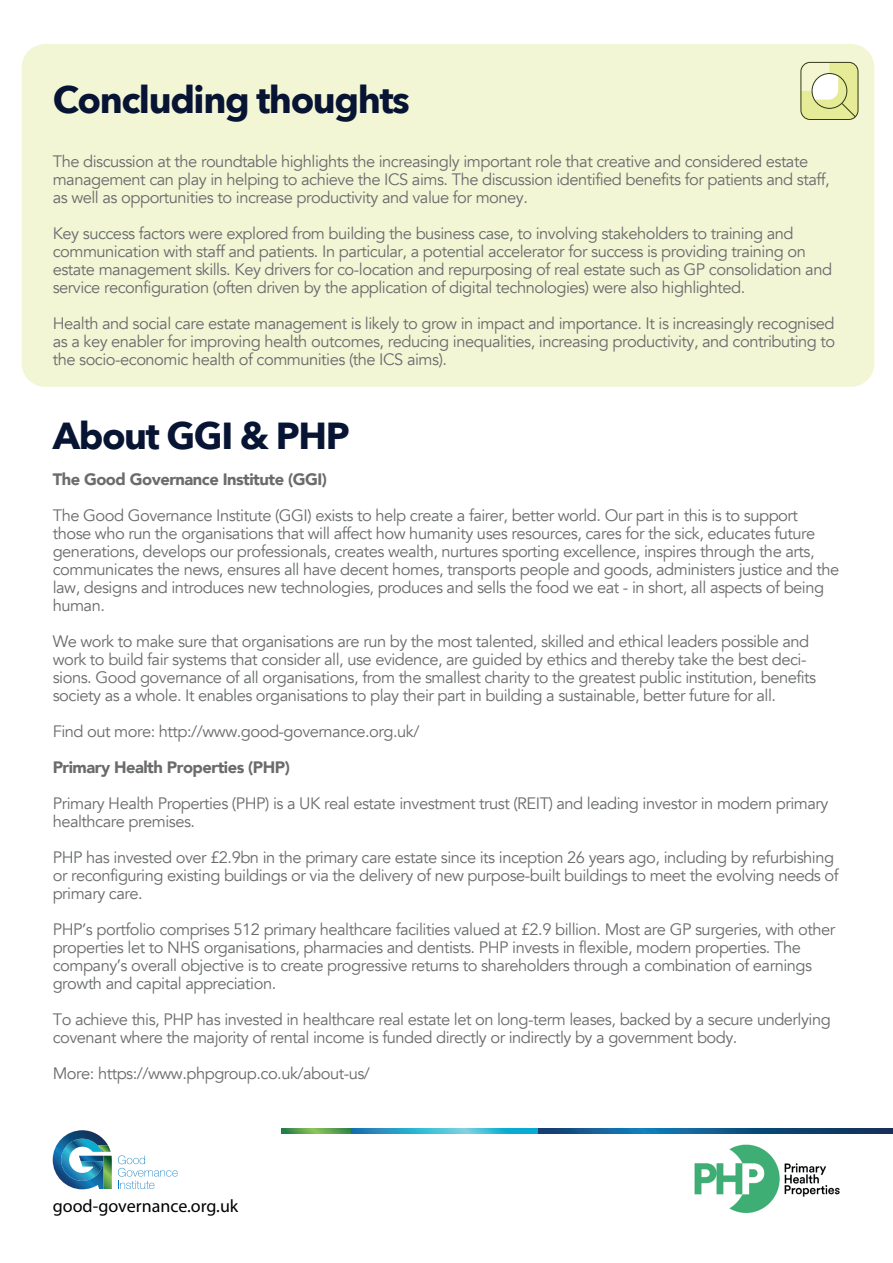
<style>
.page{position:relative;width:893px;height:1263px;background:#fff}
.page>*{position:absolute;margin:0;border:0;box-sizing:border-box;transform-origin:0 0}
.t1{font:700 37.5px "Avenir Next";letter-spacing:-.035em;color:#081433}
.t2{font:18px "Myriad Pro";color:#000001}
.t3{font:16.5px/18px "Avenir";letter-spacing:-.03em;color:#696b6d}
.t4{font:900 16.5px "Avenir";letter-spacing:-.03em;color:#696b6d}
</style>
<div class="page">
<div style="left:22px;top:44px;width:852px;height:343px;background:#f3f6d5;border-radius:24px"></div>
<svg style="left:537px;top:1128px;width:356px;height:5px;background:#105385"></svg>
<svg style="left:351px;top:1128px;width:186px;height:5px"></svg>
<svg style="left:281px;top:1128px;width:70px;height:5px"></svg>
<svg style="left:118px;top:1155px;width:60px;height:34px"></svg>
<svg style="left:53px;top:1130px;width:59px;height:59px"></svg>
<svg style="left:800px;top:62px;width:58px;height:58px"></svg>
<img style="left:694px;top:1145px;width:145px;height:67px">
<h1 class="t1" style="left:53px;top:67px;width:359px">Concluding thoughts</h1>
<p class="t3" style="left:53px;top:153px;width:779px">The discussion at the roundtable highlights the increasingly important role that creative and considered estate management can play in helping to achieve the ICS aims. The discussion identified benefits for patients and staff, as well as opportunities to increase productivity and value for money.</p>
<p class="t3" style="left:53px;top:225px;width:781px">Key success factors were explored from building the business case, to involving stakeholders to training and communication with staff and patients. In particular, a potential accelerator for success is providing training on estate management skills. Key drivers for co-location and repurposing of real estate such as GP consolidation and service reconfiguration (often driven by the application of digital technologies) were also highlighted.</p>
<p class="t3" style="left:53px;top:315px;width:784px;text-align:justify">Health and social care estate management is likely to grow in impact and importance. It is increasingly recognised as a key enabler for improving health outcomes, reducing inequalities, increasing productivity, and contributing to the socio-economic health of communities (the ICS aims).</p>
<h1 class="t1" style="left:53px;top:403px;width:298px">About GGI &amp; PHP</h1>
<p class="t4" style="left:53px;top:465px;width:276px">The Good Governance Institute (GGI)</p>
<p class="t3" style="left:53px;top:507px;width:788px">The Good Governance Institute (GGI) exists to help create a fairer, better world. Our part in this is to support those who run the organisations that will affect how humanity uses resources, cares for the sick, educates future generations, develops our professionals, creates wealth, nurtures sporting excellence, inspires through the arts, communicates the news, ensures all have decent homes, transports people and goods, administers justice and the law, designs and introduces new technologies, produces and sells the food we eat - in short, all aspects of being human.</p>
<p class="t3" style="left:53px;top:633px;width:765px">We work to make sure that organisations are run by the most talented, skilled and ethical leaders possible and work to build fair systems that consider all, use evidence, are guided by ethics and thereby take the best deci&shy;sions. Good governance of all organisations, from the smallest charity to the greatest public institution, benefits society as a whole. It enables organisations to play their part in building a sustainable, better future for all.</p>
<p class="t3" style="left:53px;top:723px;width:368px">Find out more: http://www.good-governance.org.uk/</p>
<p class="t4" style="left:53px;top:753px;width:239px">Primary Health Properties (PHP)</p>
<p class="t3" style="left:53px;top:795px;width:777px">Primary Health Properties (PHP) is a UK real estate investment trust (REIT) and leading investor in modern primary healthcare premises.</p>
<p class="t3" style="left:53px;top:849px;width:787px">PHP has invested over £2.9bn in the primary care estate since its inception 26 years ago, including by refurbishing or reconfiguring existing buildings or via the delivery of new purpose-built buildings to meet the evolving needs of primary care.</p>
<p class="t3" style="left:53px;top:921px;width:784px">PHP’s portfolio comprises 512 primary healthcare facilities valued at £2.9 billion. Most are GP surgeries, with other properties let to NHS organisations, pharmacies and dentists. PHP invests in flexible, modern properties. The company’s overall objective is to create progressive returns to shareholders through a combination of earnings growth and capital appreciation.</p>
<p class="t3" style="left:53px;top:1011px;width:779px">To achieve this, PHP has invested in healthcare real estate let on long-term leases, backed by a secure underlying covenant where the majority of rental income is funded directly or indirectly by a government body.</p>
<p class="t3" style="left:53px;top:1065px;width:319px">More: https://www.phpgroup.co.uk/about-us/</p>
<p class="t2" style="left:53px;top:1195px;width:187px">good-governance.org.uk</p>
</div>
